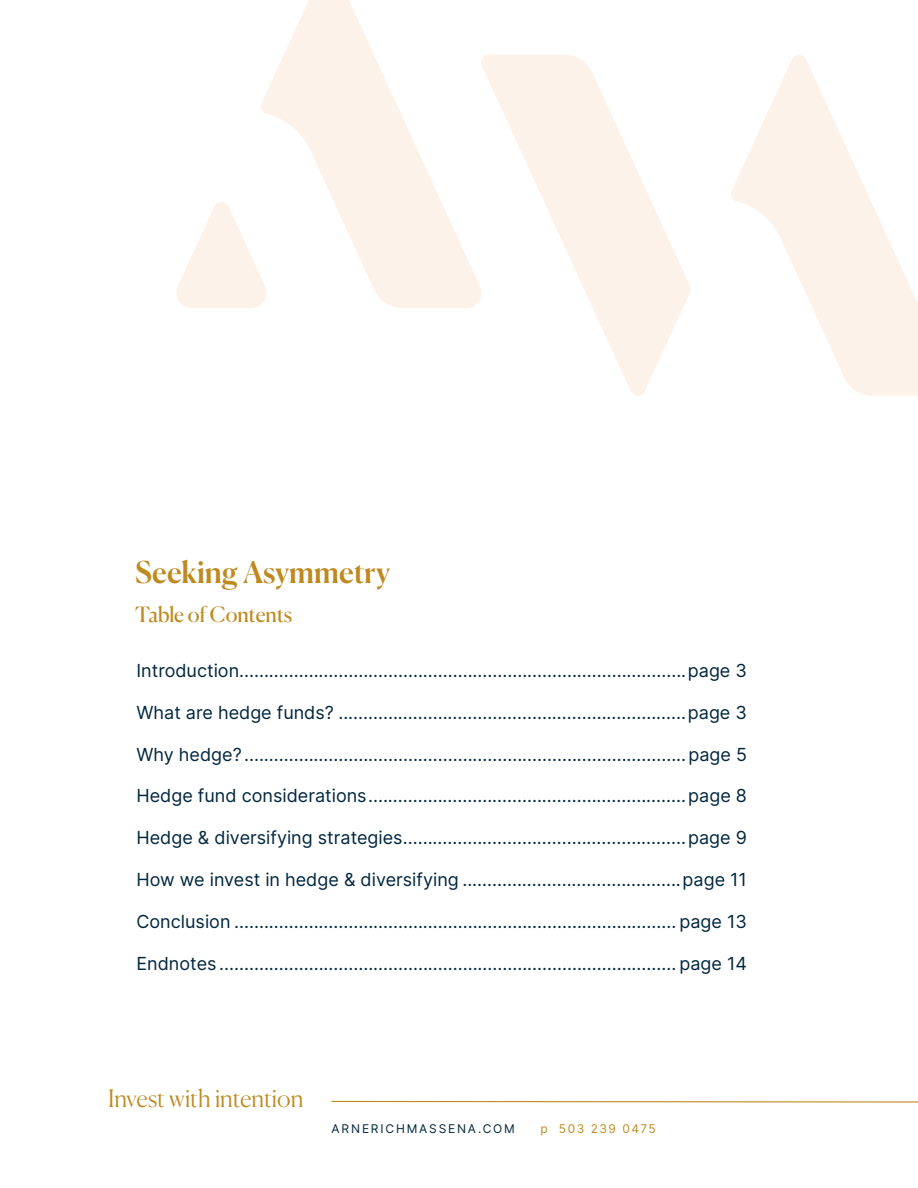
<style>
.page{position:relative;width:918px;height:1188px;background:#fff}
.page>*{position:absolute;margin:0;border:0;box-sizing:border-box;transform-origin:0 0}
.Canela_large_header{font:500 30px "Canela";letter-spacing:-.005em;color:#be8a20}
.t1{font:300 24px "Canela";color:#be8a20}
.t2{font:21px "Canela";letter-spacing:-.005em;color:#be8a20}
.TOC__body{font:18px "Inter";color:#00263e}
.t3{font:12px "Inter";letter-spacing:.155em;color:#00263e}
.t4{font:12px "Inter";letter-spacing:.125em;color:#be8a20}
</style>
<div class="page">
<svg style="left:331px;top:1100px;width:587px;height:3px"></svg>
<svg style="left:485px;top:55px;width:206px;height:341px"></svg>
<svg style="left:176px;top:202px;width:84px;height:106px"></svg>
<svg style="left:260px;top:0;width:225px;height:308px"></svg>
<svg style="left:731px;top:55px;width:187px;height:341px"></svg>
<p class="Canela_large_header" style="left:135px;top:549px;width:257px">Seeking Asymmetry</p>
<p class="t2" style="left:135px;top:598px;width:159px">Table of Contents</p>
<p class="TOC__body" style="left:136px;top:657px;width:612px">Introduction..........................................................................................page 3</p>
<p class="TOC__body" style="left:136px;top:699px;width:612px">What are hedge funds? ......................................................................page 3</p>
<p class="TOC__body" style="left:136px;top:741px;width:612px">Why hedge? .........................................................................................page 5</p>
<p class="TOC__body" style="left:136px;top:783px;width:612px">Hedge fund considerations................................................................page 8</p>
<p class="TOC__body" style="left:136px;top:825px;width:612px">Hedge &amp; diversifying strategies.........................................................page 9</p>
<p class="TOC__body" style="left:136px;top:867px;width:612px">How we invest in hedge &amp; diversifying ............................................page 11</p>
<p class="TOC__body" style="left:136px;top:908px;width:612px">Conclusion ......................................................................................... page 13</p>
<p class="TOC__body" style="left:136px;top:950px;width:612px">Endnotes ............................................................................................ page 14</p>
<p class="t1" style="left:108px;top:1080px;width:197px">Invest with intention</p>
<p class="t3" style="left:332px;top:1120px;width:185px">ARNERICHMASSENA.COM</p>
<p class="t4" style="left:541px;top:1120px;width:117px">p 503 239 0475</p>
</div>
